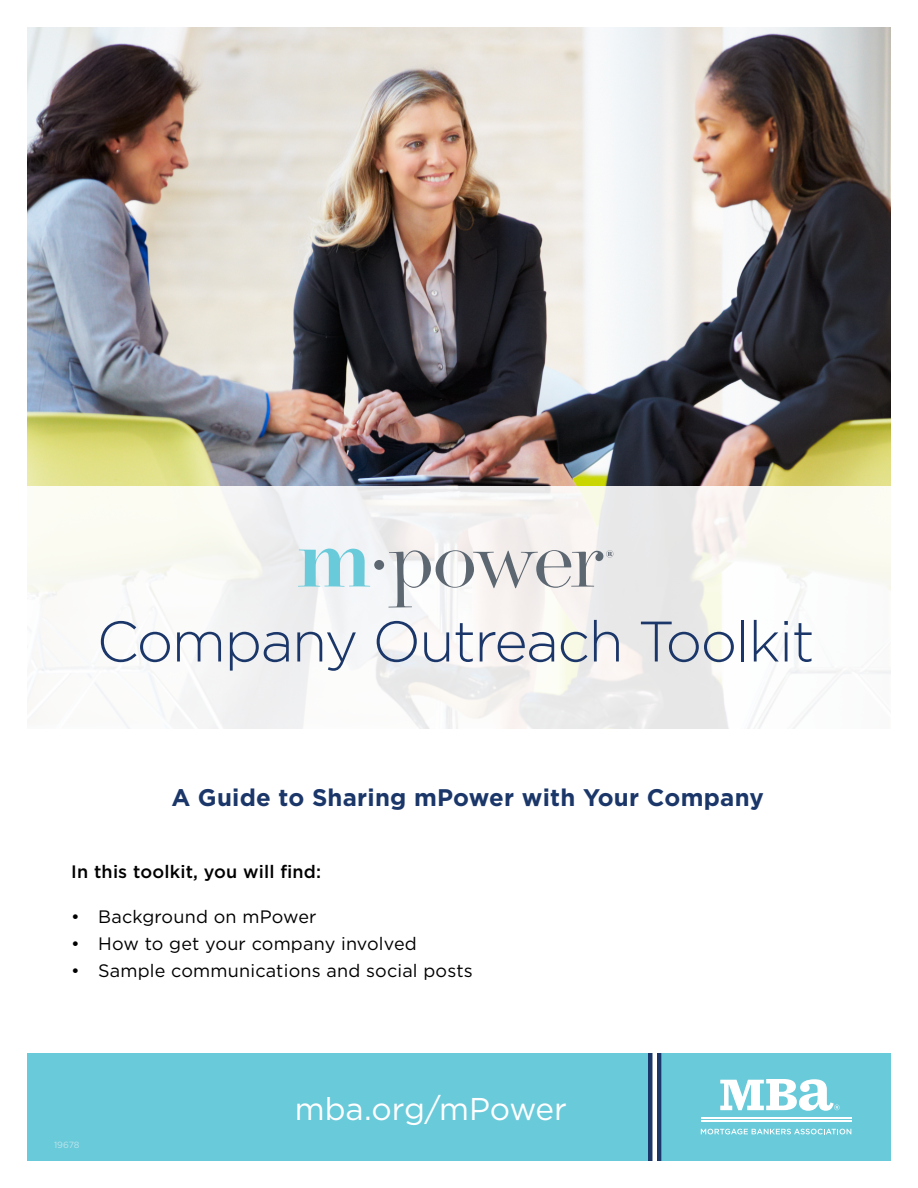
<style>
.page{position:relative;width:918px;height:1188px;background:#fff}
.page>*{position:absolute;margin:0;border:0;box-sizing:border-box;transform-origin:0 0}
.t1{font:300 57px "Gotham";letter-spacing:-.025em;color:#1b3769}
.t2{font:31.5px "Gotham";letter-spacing:-.005em;color:#fff}
.t3{font:700 24px "Gotham";letter-spacing:.01em;color:#1b3769}
.t4{font:18px "Gotham";letter-spacing:.01em;color:#000}
.t5{font:500 18px "Gotham";letter-spacing:.01em;color:#000}
.t6{font:9px "Gotham";letter-spacing:-.005em;color:#bde5ec}
</style>
<div class="page">
<img style="left:27px;top:27px;width:864px;height:459px">
<svg style="left:27px;top:486px;width:864px;height:243px;fill:#f8f7f3"></svg>
<div style="left:27px;top:1053px;width:864px;height:108px;background:#69cada"></div>
<svg style="left:652px;top:1053px;width:10px;height:108px"></svg>
<hr style="left:657px;top:1053px;width:4px;height:108px;background:#1b3769">
<hr style="left:648px;top:1053px;width:4px;height:108px;background:#1b3769">
<hr style="left:701px;top:1118px;width:150px;height:1px;background:#fff">
<hr style="left:701px;top:1120px;width:150px;height:1px;background:#fff">
<svg style="left:720px;top:1080px;width:120px;height:31px"></svg>
<svg style="left:701px;top:1129px;width:150px;height:5px"></svg>
<svg style="left:298px;top:549px;width:72px;height:38px"></svg>
<div style="left:374px;top:560px;width:10px;height:10px;background:#5d6771;border-radius:50%"></div>
<svg style="left:388px;top:550px;width:225px;height:58px"></svg>
<h1 class="t1" style="left:97px;top:605px;width:719px">Company Outreach Toolkit</h1>
<h3 class="t3" style="left:171px;top:781px;width:594px">A Guide to Sharing mPower with Your Company</h3>
<p class="t5" style="left:71px;top:859px;width:251px">In this toolkit, you will find:</p>
<p class="t4" style="left:71px;top:905px;width:247px">• Background on mPower</p>
<p class="t4" style="left:71px;top:932px;width:347px">• How to get your company involved</p>
<p class="t4" style="left:71px;top:959px;width:403px">• Sample communications and social posts</p>
<p class="t6" style="left:54px;top:1139px;width:27px">19678</p>
<h2 class="t2" style="left:295px;top:1088px;width:274px">mba.org/mPower</h2>
</div>
